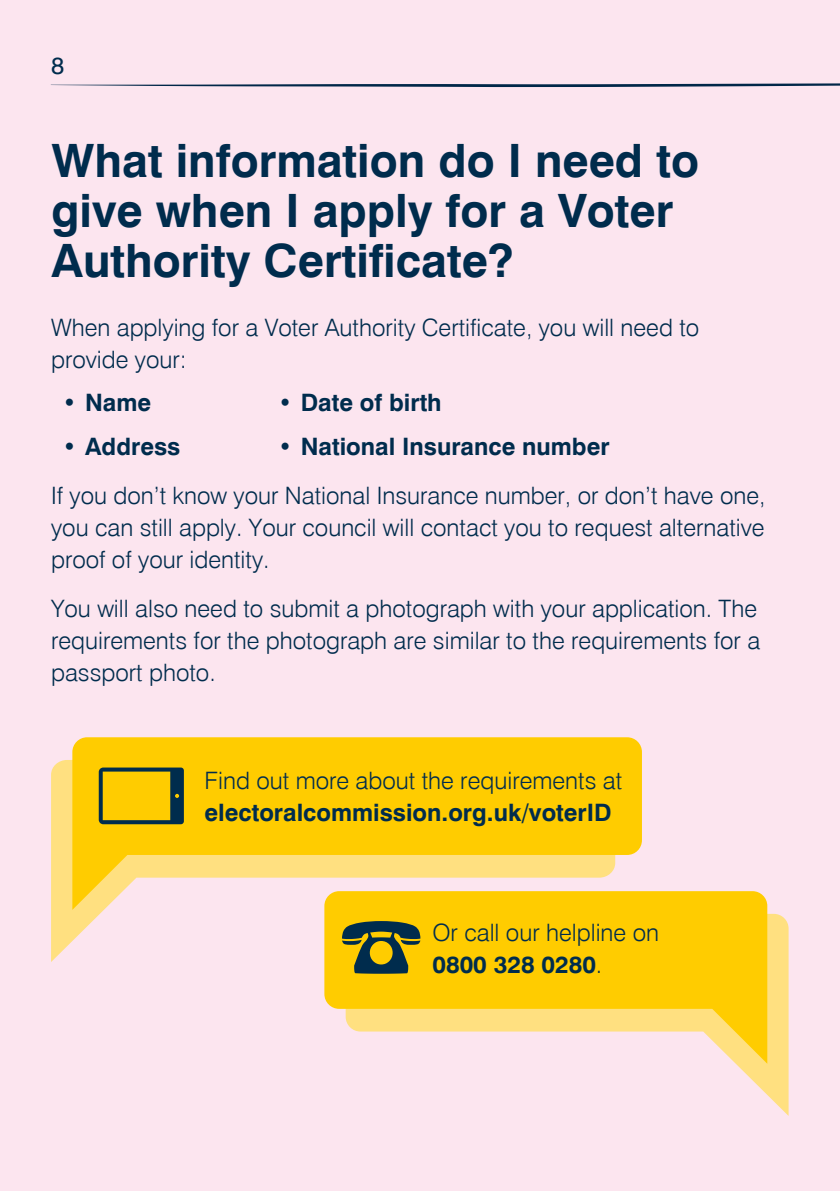
<style>
.page{position:relative;width:840px;height:1191px;background:#fff}
.page>*{position:absolute;margin:0;border:0;box-sizing:border-box;transform-origin:0 0}
.heading_23_25{font:700 46px/50px "Swiss 721 BT";color:#002c4d}
.text_12_16{font:300 24px/32px "Swiss 721 BT";color:#002c4d}
.text_12_16-2{font:700 24px/32px "Swiss 721 BT";color:#002c4d}
.Text_12_16_bullet{font:700 24px "Swiss 721 BT";color:#002c4d}
.Call-out_text{font:300 24px/32px "Swiss 721 BT";color:#002c4d}
.t1{font:24px "Swiss 721 BT";color:#002c4d}
.s1{font-weight:300}
.s2{font-weight:700}
</style>
<div class="page">
<div style="left:0;top:0;width:839px;height:1191px;background:#fce5ef"></div>
<svg style="left:51px;top:83px;width:788px;height:5px"></svg>
<svg style="left:51px;top:760px;width:53px;height:202px;fill:#ffe080"></svg>
<svg style="left:72px;top:737px;width:569px;height:173px;background:#fed231"></svg>
<svg style="left:99px;top:767px;width:85px;height:57px;background:#b09a17"></svg>
<svg style="left:735px;top:914px;width:53px;height:201px;fill:#ffe080"></svg>
<svg style="left:324px;top:891px;width:442px;height:172px;fill:#fc0"></svg>
<svg style="left:342px;top:921px;width:78px;height:52px;background:#6f712b"></svg>
<p class="t1" style="left:51px;top:51px;width:15px">8</p>
<p class="heading_23_25" style="left:51px;top:135px;width:648px">What information do I need to give when I apply for a Voter<br>Authority Certificate?</p>
<p class="text_12_16" style="left:51px;top:311px;width:649px">When applying for a Voter Authority Certificate, you will need to provide your:</p>
<p class="Text_12_16_bullet" style="left:62px;top:388px;width:90px">• Name</p>
<p class="Text_12_16_bullet" style="left:278px;top:388px;width:165px">• Date of birth</p>
<p class="Text_12_16_bullet" style="left:62px;top:431px;width:119px">• Address</p>
<p class="Text_12_16_bullet" style="left:278px;top:431px;width:333px">• National Insurance number</p>
<p class="text_12_16" style="left:51px;top:479px;width:715px;text-align:justify">If you don’t know your National Insurance number, or don’t have one, you can still apply. Your council will contact you to request alternative proof of your identity.</p>
<p class="text_12_16" style="left:51px;top:592px;width:710px">You will also need to submit a photograph with your application. The requirements for the photograph are similar to the requirements for a passport photo.</p>
<p class="text_12_16-2" style="left:204px;top:764px;width:419px"><span class="s1">Find out more about the requirements at </span>electoralcommission.org.uk/voterID</p>
<p class="Call-out_text" style="left:432px;top:916px;width:228px">Or call our helpline on<br><span class="s2">0800 328 0280</span>.</p>
</div>
